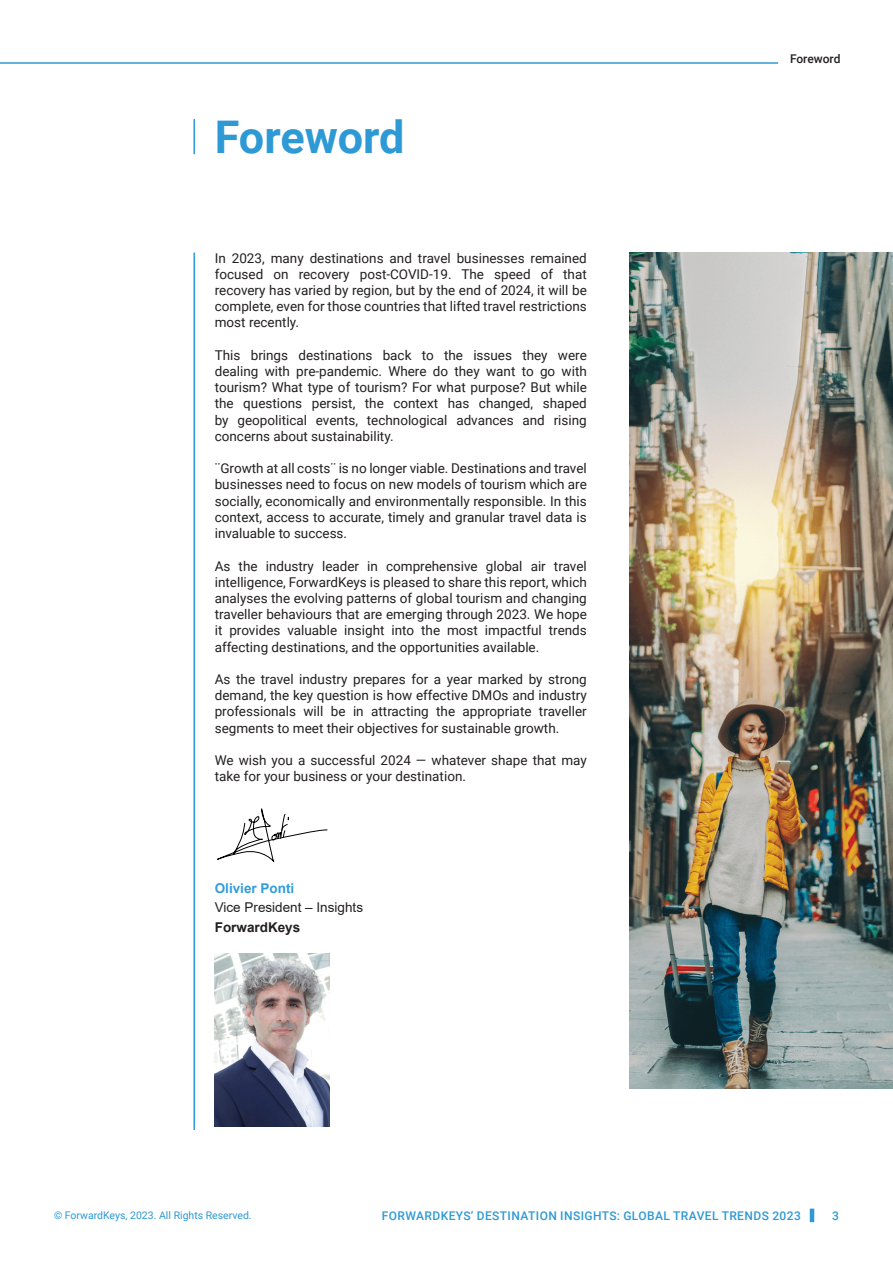
<style>
.page{position:relative;width:893px;height:1263px;background:#fff}
.page>*{position:absolute;margin:0;border:0;box-sizing:border-box;transform-origin:0 0}
.t1{font:700 45px "Roboto";color:#2d99d5}
.Body_FINAL{font:13.5px/16.2px "Roboto";color:#231f20;text-align:justify}
.t2{font:13.5px "Arial";color:#231f20}
.t3{font:700 13.5px "Arial";color:#319cdd}
.t4{font:700 13.5px "Arial";color:#231f20}
.t5{font:500 12px "Roboto";letter-spacing:.035em;color:#2d99d5}
.t6{font:500 12px "Roboto";color:#231f20}
.t7{font:10.5px "Roboto";color:#2d99d5}
</style>
<div class="page">
<hr style="left:810px;top:1208px;width:4px;height:14px;background:#2d99d5">
<img style="left:629px;top:253px;width:264px;height:835px">
<hr style="left:0;top:62px;width:778px;height:2px;background:#2d99d5">
<hr style="left:193px;top:119px;width:2px;height:35px;background:#2d99d5">
<hr style="left:193px;top:253px;width:2px;height:877px;background:#319cdd">
<img style="left:215px;top:953px;width:115px;height:173px">
<svg style="left:217px;top:808px;width:111px;height:54px"></svg>
<p class="t1" style="left:215px;top:105px;width:191px">Foreword</p>
<p class="Body_FINAL" style="left:215px;top:249px;width:374px">In 2023, many destinations and travel businesses remained focused on recovery post-COVID-19. The speed of that recovery has varied by region, but by the end of 2024, it will be complete, even for those countries that lifted travel restrictions most recently.</p>
<p class="Body_FINAL" style="left:215px;top:346px;width:374px">This brings destinations back to the issues they were dealing with pre-pandemic. Where do they want to go with tourism? What type of tourism? For what purpose? But while the questions persist, the context has changed, shaped by geopolitical events, technological advances and rising concerns about sustainability.</p>
<p class="Body_FINAL" style="left:215px;top:460px;width:374px">¨Growth at all costs¨ is no longer viable. Destinations and travel businesses need to focus on new models of tourism which are socially, economically and environmentally responsible. In this context, access to accurate, timely and granular travel data is invaluable to success.</p>
<p class="Body_FINAL" style="left:215px;top:557px;width:374px">As the industry leader in comprehensive global air travel intelligence, ForwardKeys is pleased to share this report, which analyses the evolving patterns of global tourism and changing traveller behaviours that are emerging through 2023. We hope it provides valuable insight into the most impactful trends affecting destinations, and the opportunities available.</p>
<p class="Body_FINAL" style="left:215px;top:670px;width:374px">As the travel industry prepares for a year marked by strong demand, the key question is how effective DMOs and industry professionals will be in attracting the appropriate traveller segments to meet their objectives for sustainable growth.</p>
<p class="Body_FINAL" style="left:215px;top:751px;width:374px">We wish you a successful 2024 — whatever shape that may take for your business or your destination.</p>
<p class="t3" style="left:215px;top:878px;width:81px">Olivier Ponti</p>
<p class="t2" style="left:215px;top:898px;width:150px">Vice President – Insights</p>
<p class="t4" style="left:215px;top:917px;width:87px">ForwardKeys</p>
<p class="t6" style="left:790px;top:50px;width:52px">Foreword</p>
<p class="t7" style="left:54px;top:1207px;width:199px">© ForwardKeys, 2023. All Rights Reserved.</p>
<p class="t5" style="left:382px;top:1207px;width:421px">FORWARDKEYS’ DESTINATION INSIGHTS: GLOBAL TRAVEL TRENDS 2023</p>
<p class="t5" style="left:832px;top:1207px;width:8px">3</p>
</div>
